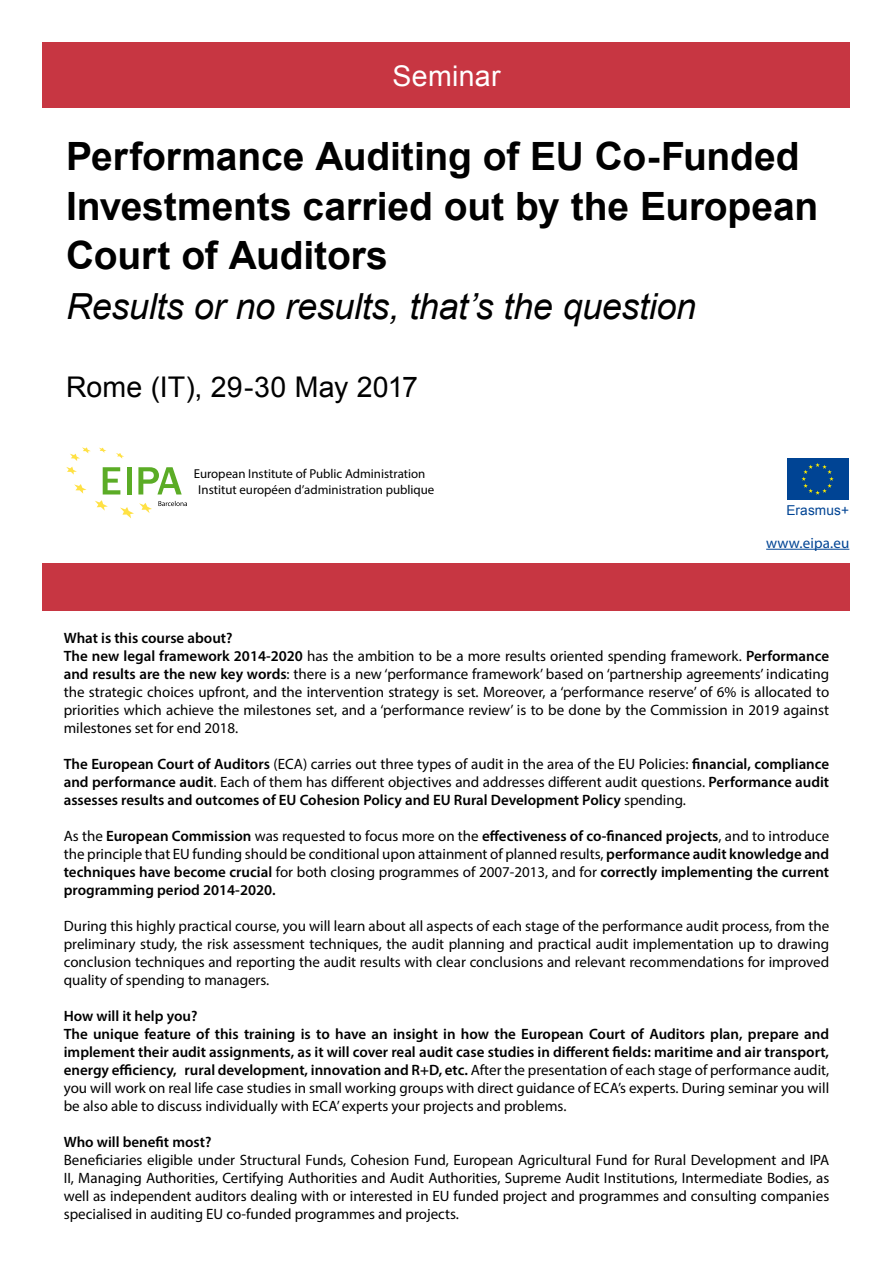
<style>
.page{position:relative;width:893px;height:1263px;background:#fff}
.page>*{position:absolute;margin:0;border:0;box-sizing:border-box;transform-origin:0 0}
.t1{font:700 39px/49.5px "Arial";letter-spacing:-.005em;color:#000}
.t2{font:italic 36px "Arial";letter-spacing:-.01em;color:#000}
.t3{font:28.5px "Arial";letter-spacing:.005em;color:#000}
.t4{font:28.5px "Arial";letter-spacing:.01em;color:#fff}
.t5{font:15px/18px "Myriad Pro";color:#000;text-align:justify}
.t6{font:600 15px/18px "Myriad Pro";color:#000;text-align:justify}
.t7{font:15px "Myriad Pro";letter-spacing:.01em;color:#004494}
.t8{font:13.65px "Arial";letter-spacing:.01em;color:#004494}
.t9{font:12.9px/15.9px "Myriad Pro";color:#000}
.s1{font-weight:600}
.s2{font-weight:400}
</style>
<div class="page">
<div style="left:43px;top:43px;width:807px;height:65px;background:#c73642"></div>
<svg style="left:120px;top:503px;width:32px;height:15px"></svg>
<svg style="left:116px;top:453px;width:8px;height:6px"></svg>
<svg style="left:95px;top:500px;width:13px;height:11px"></svg>
<svg style="left:99px;top:448px;width:7px;height:5px"></svg>
<svg style="left:74px;top:484px;width:13px;height:10px"></svg>
<svg style="left:66px;top:467px;width:11px;height:8px"></svg>
<svg style="left:70px;top:447px;width:21px;height:14px"></svg>
<svg style="left:103px;top:467px;width:17px;height:27px"></svg>
<div style="left:127px;top:467px;width:5px;height:27px;background:#5bac26"></div>
<svg style="left:138px;top:467px;width:44px;height:27px"></svg>
<svg style="left:158px;top:501px;width:29px;height:5px"></svg>
<div style="left:43px;top:563px;width:807px;height:47px;background:#c73642"></div>
<hr style="left:766px;top:549px;width:83px;height:1px;background:#004494">
<div style="left:787px;top:458px;width:62px;height:42px;background:#004494"></div>
<svg style="left:802px;top:463px;width:32px;height:32px"></svg>
<h3 class="t4" style="left:392px;top:57px;width:110px">Seminar</h3>
<h1 class="t1" style="left:66px;top:133px;width:754px">Performance Auditing of EU Co-Funded<br>Investments carried out by the European<br>Court of Auditors</h1>
<h2 class="t2" style="left:66px;top:283px;width:631px">Results or no results, that’s the question</h2>
<h3 class="t3" style="left:66px;top:368px;width:353px">Rome (IT), 29-30 May 2017</h3>
<p class="t9" style="left:198px;top:465px;width:238px;text-indent:-5px">European Institute of Public Administration<br>Institut européen d’administration publique</p>
<p class="t8" style="left:786px;top:502px;width:64px">Erasmus+</p>
<p class="t7" style="left:766px;top:533px;width:85px">www.eipa.eu</p>
<p class="t5" style="left:64px;top:629px;width:767px;text-align:left"><span class="s1">What is this course about?<br>The new legal framework 2014-2020</span> has the ambition to be a more results oriented spending framework. <span class="s1">Performance and results are the new key words</span>: there is a new ‘performance framework’ based on ‘partnership agreements’ indicating the strategic choices upfront, and the intervention strategy is set. Moreover, a ‘performance reserve’ of 6% is allocated to priorities which achieve the milestones set, and a ‘performance review’ is to be done by the Commission in 2019 against milestones set for end 2018.</p>
<p class="t6" style="left:64px;top:755px;width:767px">The European Court of Auditors <span class="s2">(ECA) carries out three types of audit in the area of the EU Policies:</span> financial, compliance and performance audit<span class="s2">. Each of them has different objectives and addresses different audit questions.</span> Performance audit assesses results and outcomes of EU Cohesion Policy and EU Rural Development Policy <span class="s2">spending.</span></p>
<p class="t5" style="left:64px;top:827px;width:767px">As the <span class="s1">European Commission</span> was requested to focus more on the <span class="s1">effectiveness of co-financed projects</span>, and to introduce the principle that EU funding should be conditional upon attainment of planned results, <span class="s1">performance audit knowledge and techniques have become crucial</span> for both closing programmes of 2007-2013, and for <span class="s1">correctly implementing the current programming period 2014-2020.</span></p>
<p class="t5" style="left:64px;top:917px;width:767px">During this highly practical course, you will learn about all aspects of each stage of the performance audit process, from the preliminary study, the risk assessment techniques, the audit planning and practical audit implementation up to drawing conclusion techniques and reporting the audit results with clear conclusions and relevant recommendations for improved quality of spending to managers.</p>
<p class="t6" style="left:64px;top:1007px;width:767px;text-align:left">How will it help you?<br>The unique feature of this training is to have an insight in how the European Court of Auditors plan, prepare and implement their audit assignments, as it will cover real audit case studies in different fields: maritime and air transport, energy efficiency, rural development, innovation and R+D, etc. <span class="s2">After the presentation of each stage of performance audit, you will work on real life case studies in small working groups with direct guidance of ECA’s experts. During seminar you will be also able to discuss individually with ECA’ experts your projects and problems.</span></p>
<p class="t6" style="left:64px;top:1133px;width:149px">Who will benefit most?</p>
<p class="t5" style="left:64px;top:1151px;width:767px">Beneficiaries eligible under Structural Funds, Cohesion Fund, European Agricultural Fund for Rural Development and IPA II, Managing Authorities, Certifying Authorities and Audit Authorities, Supreme Audit Institutions, Intermediate Bodies, as well as independent auditors dealing with or interested in EU funded project and programmes and consulting companies specialised in auditing EU co-funded programmes and projects.</p>
</div>
